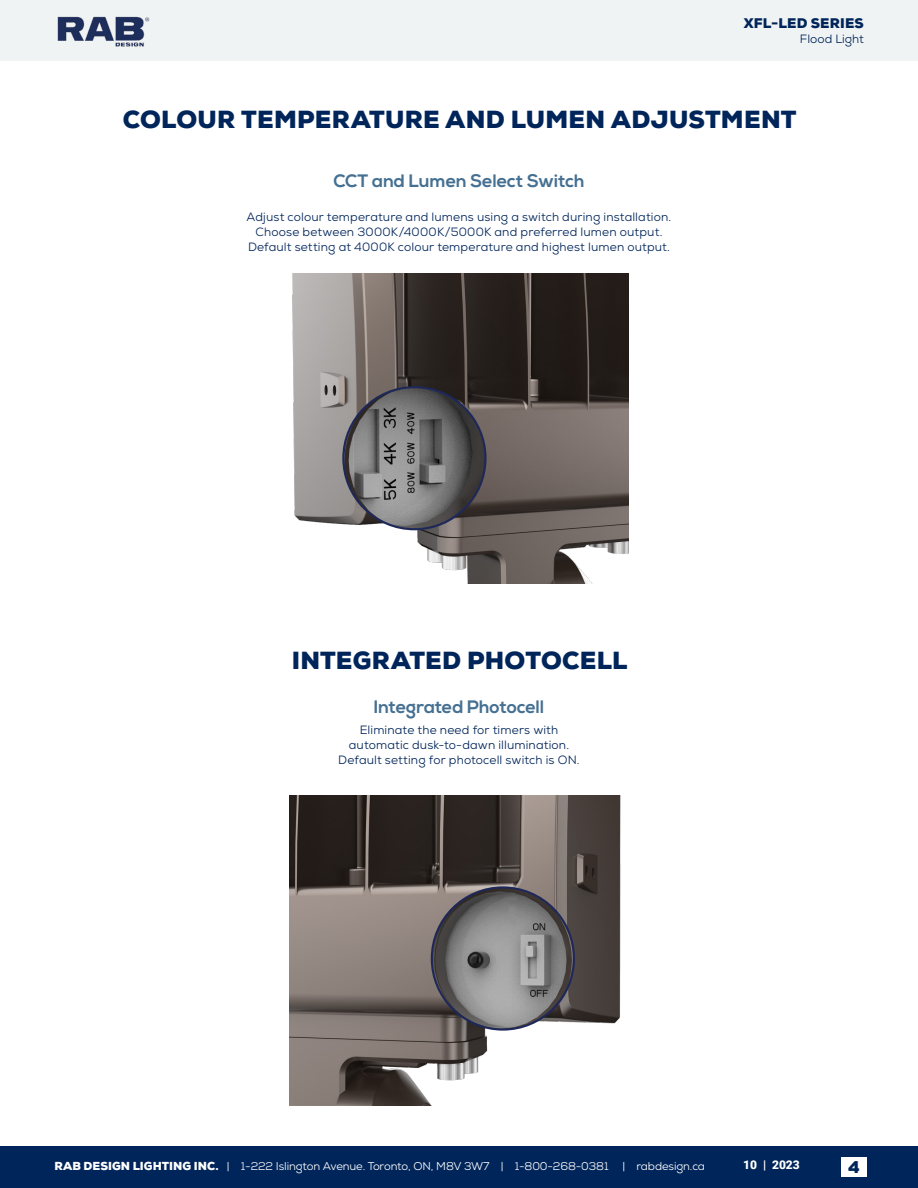
<style>
.page{position:relative;width:918px;height:1188px;background:#fff}
.page>*{position:absolute;margin:0;border:0;box-sizing:border-box;transform-origin:0 0}
.t1{font:900 24px "Nexa";letter-spacing:.01em;color:#00255a}
.t2{font:700 18px "Nexa";letter-spacing:-.005em;color:#457092}
.t3{font:900 16.5px "Nexa";color:#00255a}
.t4{font:900 13.5px "Nexa";letter-spacing:.015em;color:#00255a}
.t5{font:12px/15px "Nexa";letter-spacing:.01em;color:#00255a;text-align:center}
.t6{font:900 12px "Roboto";color:#fff}
.t7{font:11.25px "Nexa";letter-spacing:-.01em;color:#fff}
.s1{font-weight:900}
</style>
<div class="page">
<div style="left:0;top:1147px;width:918px;height:41px;background:#00255a"></div>
<div style="left:0;top:0;width:918px;height:60px;background:#f0f3f4"></div>
<img style="left:57px;top:17px;width:93px;height:30px">
<div style="left:841px;top:1158px;width:26px;height:19px;background:#fff"></div>
<img style="left:290px;top:796px;width:331px;height:309px">
<img style="left:432px;top:887px;width:142px;height:143px;border-radius:71px">
<img style="left:292px;top:273px;width:336px;height:310px">
<img style="left:343px;top:387px;width:142px;height:142px;border-radius:71px">
<p class="t4" style="left:744px;top:14px;width:122px">XFL-LED SERIES</p>
<p class="t5" style="left:800px;top:31px;width:66px">Flood Light</p>
<h1 class="t1" style="left:123px;top:103px;width:675px">COLOUR TEMPERATURE AND LUMEN ADJUSTMENT</h1>
<h2 class="t2" style="left:334px;top:170px;width:252px">CCT and Lumen Select Switch</h2>
<p class="t5" style="left:247px;top:210px;width:426px">Adjust colour temperature and lumens using a switch during installation.<br>Choose between 3000K/4000K/5000K and preferred lumen output.<br>Default setting at 4000K colour temperature and highest lumen output.</p>
<h1 class="t1" style="left:292px;top:645px;width:337px">INTEGRATED PHOTOCELL</h1>
<h2 class="t2" style="left:374px;top:696px;width:172px">Integrated Photocell</h2>
<p class="t5" style="left:338px;top:722px;width:243px">Eliminate the need for timers with automatic dusk-to-dawn illumination.<br>Default setting for photocell switch is ON.</p>
<p class="t7" style="left:55px;top:1159px;width:652px"><span class="s1">RAB DESIGN LIGHTING INC.</span> | 1-222 Islington Avenue. Toronto, ON, M8V 3W7 | 1-800-268-0381 | rabdesign.ca</p>
<p class="t6" style="left:743px;top:1156px;width:58px">10 | 2023</p>
<h3 class="t3" style="left:848px;top:1156px;width:13px">4</h3>
</div>
